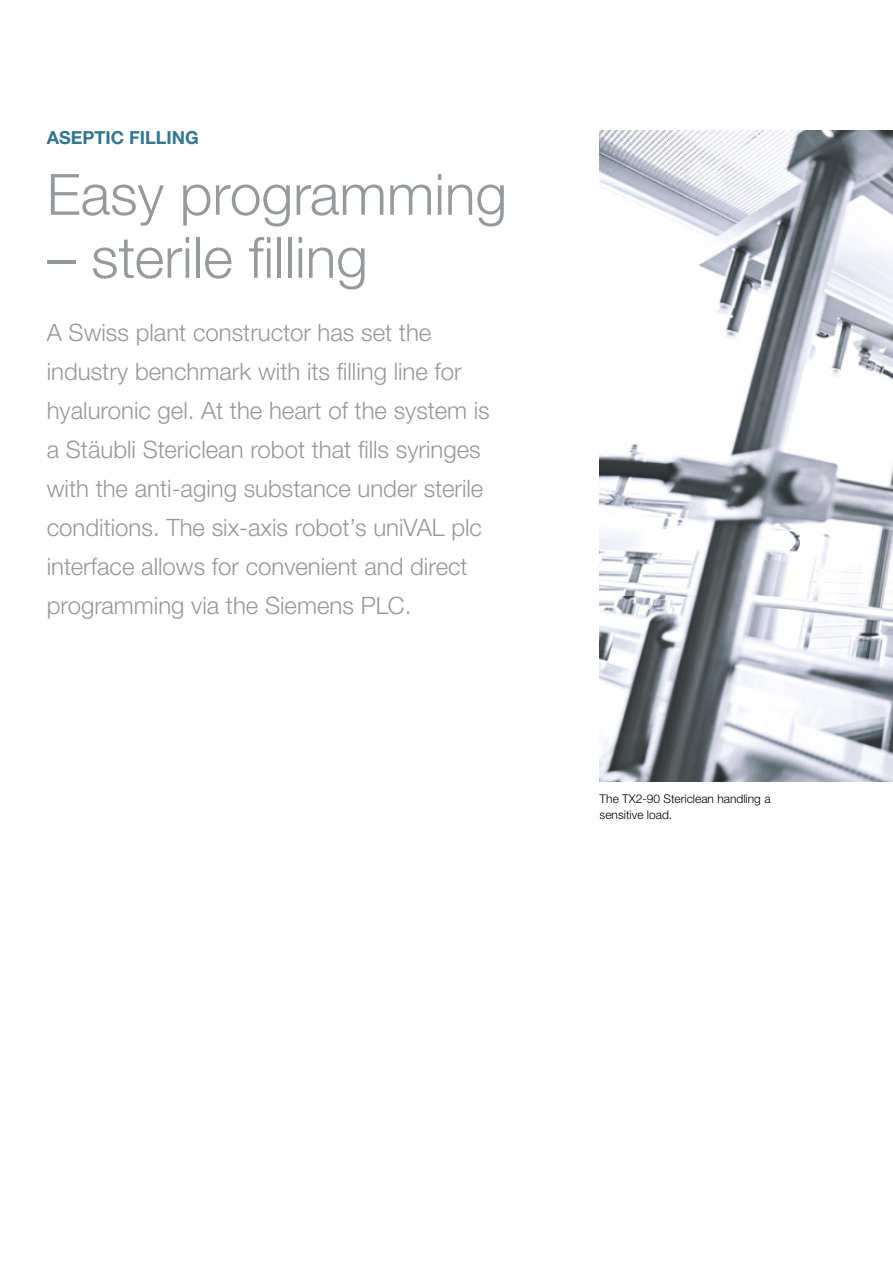
<style>
.page{position:relative;width:893px;height:1263px;background:#fff}
.page>*{position:absolute;margin:0;border:0;box-sizing:border-box;transform-origin:0 0}
.t1{font:300 57px "Helvetica Neue LTW1 G";color:#969a9c}
.t2{font:300 24px/39px "Helvetica Neue LTW1 G";color:#969a9c}
.t3{font:700 18px "Helvetica Neue LTW1 G";color:#33768e}
.t4{font:300 12px/16.5px "Helvetica Neue LTW1 G";color:#000}
</style>
<div class="page">
<img style="left:600px;top:131px;width:293px;height:651px">
<p class="t3" style="left:47px;top:126px;width:153px">ASEPTIC FILLING</p>
<h1 class="t1" style="left:47px;top:160px;width:462px">Easy programming</h1>
<h1 class="t1" style="left:47px;top:223px;width:323px">– sterile filling</h1>
<p class="t2" style="left:47px;top:313px;width:444px">A Swiss plant constructor has set the industry benchmark with its filling line for hyaluronic gel. At the heart of the system is a Stäubli Stericlean robot that fills syringes with the anti-aging substance under sterile conditions. The six-axis robot’s uniVAL plc interface allows for convenient and direct programming via the Siemens PLC.</p>
<p class="t4" style="left:600px;top:790px;width:172px">The TX2-90 Stericlean handling a sensitive load.</p>
</div>
